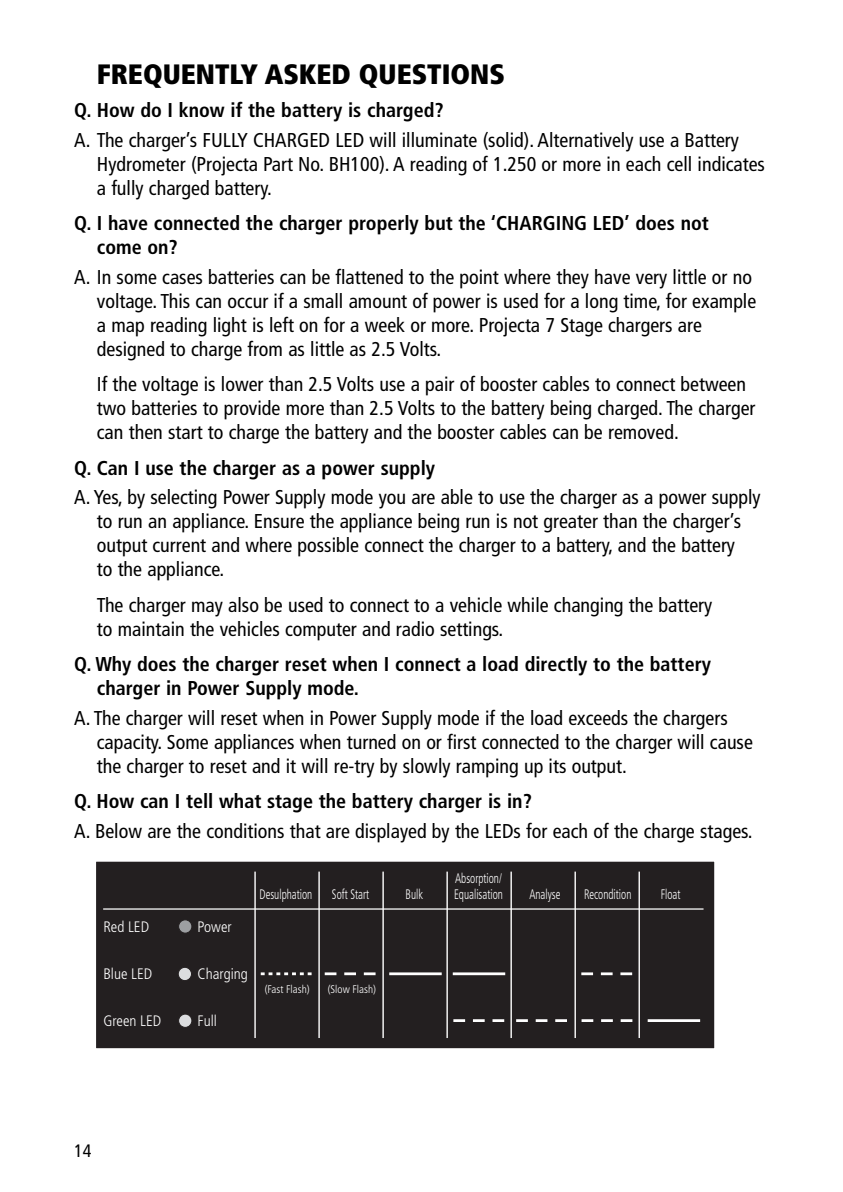
<style>
.page{position:relative;width:843px;height:1192px;background:#fff}
.page>*{position:absolute;margin:0;border:0;box-sizing:border-box;transform-origin:0 0}
.t1{font:900 condensed 28px "Frutiger";color:#000}
.t2{font:condensed 20px/24px "Frutiger";color:#000}
.t3{font:700 condensed 20px/24px "Frutiger";color:#000}
.t4{font:condensed 18px "Frutiger";color:#000}
.t5{font:300 condensed 15.2px "Frutiger";color:#fff}
.t6{font:300 condensed 13.8px "Frutiger";color:#fff;scale:.8 1}
.t7{font:300 condensed 11px "Frutiger";color:#fff}
</style>
<div class="page">
<div style="left:96px;top:861px;width:619px;height:187px;background:#231f20"></div>
<div style="left:95px;top:860px;width:620px;height:189px;border:1px solid #fff"></div>
<div style="left:179px;top:1014px;width:13px;height:13px;background:#dcdddf;border-radius:50%"></div>
<div style="left:178px;top:1014px;width:14px;height:13px;border:1px solid #231f20;border-radius:50%"></div>
<div style="left:178px;top:967px;width:13px;height:13px;background:#dcdddf;border-radius:50%"></div>
<div style="left:178px;top:967px;width:14px;height:13px;border:1px solid #231f20;border-radius:50%"></div>
<div style="left:179px;top:919px;width:13px;height:14px;background:#9d9fa2;border-radius:50%"></div>
<div style="left:178px;top:919px;width:14px;height:14px;border:1px solid #231f20;border-radius:50%"></div>
<hr style="left:254px;top:871px;width:2px;height:167px;background:#fff">
<hr style="left:318px;top:871px;width:2px;height:167px;background:#fff">
<hr style="left:382px;top:871px;width:2px;height:167px;background:#fff">
<hr style="left:446px;top:871px;width:2px;height:167px;background:#fff">
<hr style="left:510px;top:871px;width:2px;height:167px;background:#fff">
<hr style="left:574px;top:871px;width:2px;height:167px;background:#fff">
<hr style="left:638px;top:871px;width:2px;height:167px;background:#fff">
<hr style="left:103px;top:908px;width:600px;height:1px;background:#fff">
<svg style="left:261px;top:972px;width:51px;height:3px"></svg>
<svg style="left:325px;top:972px;width:51px;height:3px"></svg>
<svg style="left:581px;top:972px;width:52px;height:3px"></svg>
<svg style="left:453px;top:1019px;width:52px;height:3px"></svg>
<svg style="left:516px;top:1019px;width:51px;height:3px"></svg>
<svg style="left:581px;top:1019px;width:52px;height:3px"></svg>
<hr style="left:648px;top:1019px;width:52px;height:3px;background:#fff">
<hr style="left:389px;top:972px;width:53px;height:3px;background:#fff">
<hr style="left:453px;top:972px;width:52px;height:3px;background:#fff">
<h1 class="t1" style="left:97px;top:63px;width:410px">FREQUENTLY ASKED QUESTIONS</h1>
<p class="t3" style="left:74px;top:100px;width:371px">Q. How do I know if the battery is charged?</p>
<p class="t2" style="left:97px;top:129px;width:670px;text-indent:-23px">A. The charger’s FULLY CHARGED LED will illuminate (solid). Alternatively use a Battery<br>Hydrometer (Projecta Part No. BH100). A reading of 1.250 or more in each cell indicates a fully charged battery.</p>
<p class="t3" style="left:97px;top:213px;width:613px;text-indent:-23px">Q. I have connected the charger properly but the ‘CHARGING LED’ does not come on?</p>
<p class="t2" style="left:97px;top:266px;width:661px;text-indent:-23px">A. In some cases batteries can be flattened to the point where they have very little or no voltage. This can occur if a small amount of power is used for a long time, for example a map reading light is left on for a week or more. Projecta 7 Stage chargers are designed to charge from as little as 2.5 Volts.</p>
<p class="t2" style="left:97px;top:374px;width:660px">If the voltage is lower than 2.5 Volts use a pair of booster cables to connect between two batteries to provide more than 2.5 Volts to the battery being charged. The charger can then start to charge the battery and the booster cables can be removed.</p>
<p class="t3" style="left:74px;top:457px;width:362px">Q. Can I use the charger as a power supply</p>
<p class="t2" style="left:97px;top:487px;width:665px;text-indent:-23px">A. Yes, by selecting Power Supply mode you are able to use the charger as a power supply to run an appliance. Ensure the appliance being run is not greater than the charger’s output current and where possible connect the charger to a battery, and the battery<br>to the appliance.</p>
<p class="t2" style="left:97px;top:594px;width:617px">The charger may also be used to connect to a vehicle while changing the battery to maintain the vehicles computer and radio settings.</p>
<p class="t3" style="left:97px;top:653px;width:616px;text-indent:-23px">Q. Why does the charger reset when I connect a load directly to the battery charger in Power Supply mode.</p>
<p class="t2" style="left:97px;top:707px;width:657px;text-indent:-23px">A. The charger will reset when in Power Supply mode if the load exceeds the chargers capacity. Some appliances when turned on or first connected to the charger will cause the charger to reset and it will re-try by slowly ramping up its output.</p>
<p class="t3" style="left:74px;top:790px;width:459px">Q. How can I tell what stage the battery charger is in?</p>
<p class="t2" style="left:74px;top:820px;width:680px">A. Below are the conditions that are displayed by the LEDs for each of the charge stages.</p>
<p class="t6" style="left:455px;top:872px;width:60px">Absorption/</p>
<p class="t5" style="left:103px;top:920px;width:47px">Red LED</p>
<p class="t5" style="left:198px;top:920px;width:36px">Power</p>
<p class="t5" style="left:103px;top:967px;width:50px">Blue LED</p>
<p class="t5" style="left:198px;top:967px;width:52px">Charging</p>
<p class="t5" style="left:103px;top:1014px;width:59px">Green LED</p>
<p class="t5" style="left:198px;top:1014px;width:21px">Full</p>
<p class="t6" style="left:260px;top:888px;width:67px">Desulphation</p>
<p class="t6" style="left:332px;top:888px;width:48px">Soft Start</p>
<p class="t6" style="left:405px;top:888px;width:23px">Bulk</p>
<p class="t6" style="left:454px;top:888px;width:63px">Equalisation</p>
<p class="t6" style="left:529px;top:888px;width:40px">Analyse</p>
<p class="t6" style="left:584px;top:888px;width:61px">Recondition</p>
<p class="t6" style="left:661px;top:888px;width:26px">Float</p>
<p class="t7" style="left:265px;top:985px;width:46px">(Fast Flash)</p>
<p class="t7" style="left:328px;top:985px;width:50px">(Slow Flash)</p>
<p class="t4" style="left:74px;top:1143px;width:19px">14</p>
</div>
